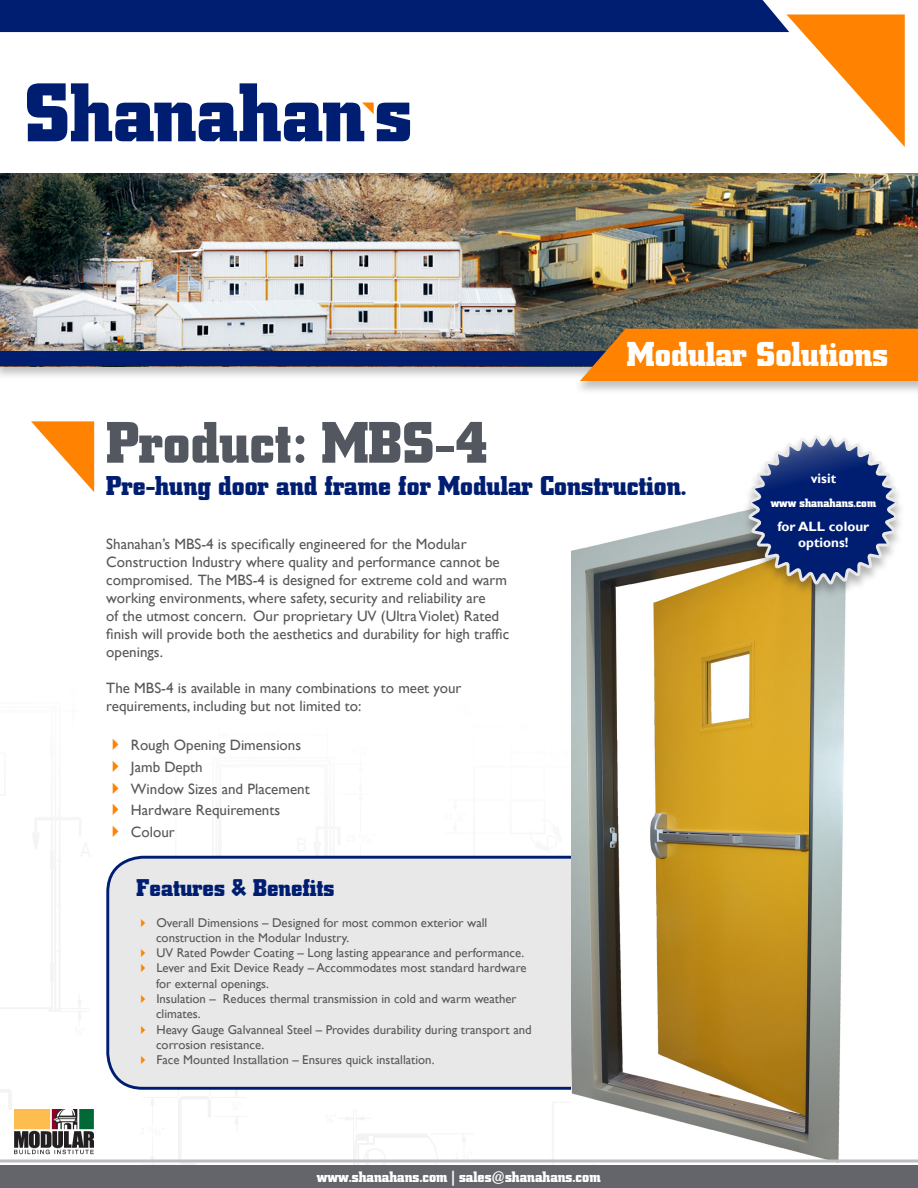
<style>
.page{position:relative;width:918px;height:1188px;background:#fff}
.page>*{position:absolute;margin:0;border:0;box-sizing:border-box;transform-origin:0 0}
.t1{font:700 57.75px "City";color:#535860}
.t2{font:700 34.2px "City";color:#fff}
.t3{font:700 27px "City";color:#001e71}
.t4{font:700 24px "City";color:#001e71}
.t5{font:15px/18px "Gill Sans";color:#57585a}
.t6{font:700 15px "City";color:#fff}
.t7{font:700 13.5px/16.2px "Gill Sans";color:#fff;text-align:center}
.t8{font:12.75px "Gill Sans";color:#57585a}
.t9{font:700 12px "City";color:#fff}
.s1{color:#ff8200}
</style>
<div class="page">
<img style="left:0;top:835px;width:607px;height:331px">
<img style="left:0;top:173px;width:918px;height:177px">
<div style="left:108px;top:857px;width:550px;height:231px;background:#e8e8e8;border-radius:35px"></div>
<div style="left:106px;top:856px;width:553px;height:234px;border:3px solid #001e71;border-radius:35px"></div>
<img style="left:571px;top:511px;width:310px;height:653px">
<div style="left:0;top:350px;width:918px;height:30px;background:#231f20;opacity:.28"></div>
<div style="left:0;top:351px;width:918px;height:15px;background:#001e71"></div>
<svg style="left:0;top:0;width:905px;height:147px"></svg>
<svg style="left:31px;top:421px;width:63px;height:71px"></svg>
<div style="left:574px;top:328px;width:344px;height:68px;background:#231f20;opacity:.28"></div>
<svg style="left:580px;top:329px;width:338px;height:52px;background:#f27e07"></svg>
<img style="left:15px;top:1110px;width:78px;height:49px">
<div style="left:741px;top:434px;width:164px;height:164px;background:#231f20;opacity:.34"></div>
<svg style="left:747px;top:434px;width:153px;height:152px"></svg>
<div style="left:0;top:1166px;width:918px;height:22px;background:#63656a"></div>
<hr style="left:0;top:1160px;width:918px;height:2px;background:#bcbdc0">
<p class="t2" style="left:627px;top:335px;width:263px">Modular Solutions</p>
<p class="t1" style="left:106px;top:410px;width:384px">Product: MBS-4</p>
<p class="t3" style="left:106px;top:471px;width:582px">Pre-hung door and frame for Modular Construction.</p>
<p class="t5" style="left:106px;top:535px;width:405px">Shanahan’s MBS-4 is specifically engineered for the Modular Construction Industry where quality and performance cannot be compromised. The MBS-4 is designed for extreme cold and warm working environments, where safety, security and reliability are<br>of the utmost concern. Our proprietary UV (Ultra Violet) Rated finish will provide both the aesthetics and durability for high traffic openings.</p>
<p class="t5" style="left:106px;top:679px;width:357px">The MBS-4 is available in many combinations to meet your requirements, including but not limited to:</p>
<p class="t5" style="left:106px;top:737px;width:196px"><span class="s1">✔</span> Rough Opening Dimensions</p>
<p class="t5" style="left:106px;top:758px;width:98px"><span class="s1">✔</span> Jamb Depth</p>
<p class="t5" style="left:106px;top:780px;width:205px"><span class="s1">✔</span> Window Sizes and Placement</p>
<p class="t5" style="left:106px;top:801px;width:175px"><span class="s1">✔</span> Hardware Requirements</p>
<p class="t5" style="left:106px;top:823px;width:70px"><span class="s1">✔</span> Colour</p>
<p class="t4" style="left:137px;top:874px;width:200px">Features &amp; Benefits</p>
<p class="t8" style="left:137px;top:915px;width:352px"><span class="s1">✔</span> Overall Dimensions – Designed for most common exterior wall</p>
<p class="t8" style="left:156px;top:930px;width:195px">construction in the Modular Industry.</p>
<p class="t8" style="left:137px;top:945px;width:389px"><span class="s1">✔</span> UV Rated Powder Coating – Long lasting appearance and performance.</p>
<p class="t8" style="left:137px;top:961px;width:392px"><span class="s1">✔</span> Lever and Exit Device Ready – Accommodates most standard hardware</p>
<p class="t8" style="left:156px;top:976px;width:114px">for external openings.</p>
<p class="t8" style="left:137px;top:991px;width:382px"><span class="s1">✔</span> Insulation – Reduces thermal transmission in cold and warm weather</p>
<p class="t8" style="left:156px;top:1007px;width:46px">climates.</p>
<p class="t8" style="left:137px;top:1022px;width:397px"><span class="s1">✔</span> Heavy Gauge Galvanneal Steel – Provides durability during transport and</p>
<p class="t8" style="left:156px;top:1037px;width:110px">corrosion resistance.</p>
<p class="t8" style="left:137px;top:1053px;width:299px"><span class="s1">✔</span> Face Mounted Installation – Ensures quick installation.</p>
<p class="t6" style="left:317px;top:1169px;width:285px">www.shanahans.com | sales@shanahans.com</p>
<p class="t7" style="left:811px;top:471px;width:27px">visit</p>
<p class="t9" style="left:771px;top:496px;width:107px">www shanahans.com</p>
<p class="t7" style="left:778px;top:518px;width:93px">for ALL colour options!</p>
</div>
